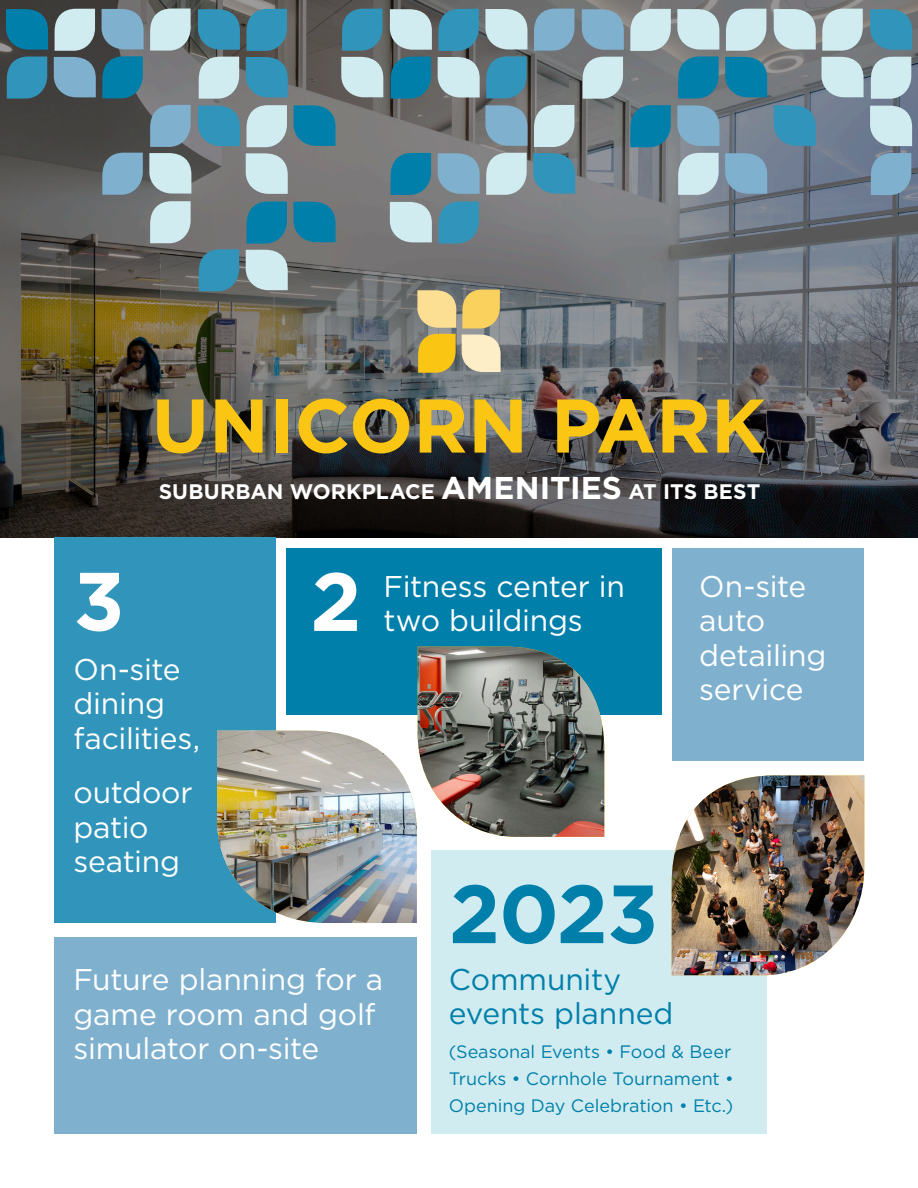
<style>
.page{position:relative;width:918px;height:1188px;background:#fff}
.page>*{position:absolute;margin:0;border:0;box-sizing:border-box;transform-origin:0 0}
.t1{font:700 82.35px "Gotham";color:#007faa}
.t2{font:700 82.35px "Gotham";color:#fff}
.t3{font:700 75.9px "Gotham";color:#fac613}
.t4{font:30px/34.5px "Gotham";letter-spacing:-.01em;color:#fff}
.t5{font:30px "Gotham";letter-spacing:-.005em;color:#007faa}
.t6{font:700 21px "Gotham";letter-spacing:.005em;color:#fff}
.t7{font:18px/27px "Gotham";color:#007faa}
.s1{font-size:31.5px}
</style>
<div class="page">
<div style="left:673px;top:548px;width:191px;height:213px;background:#7fb1cf"></div>
<div style="left:431px;top:850px;width:335px;height:284px;background:#d1ecf0"></div>
<svg style="left:0;top:0;width:918px;height:538px;background:#5c5c5b"></svg>
<svg style="left:150px;top:9px;width:41px;height:42px;background:#c1d9dc"></svg>
<svg style="left:822px;top:9px;width:41px;height:42px;background:#c5dce0"></svg>
<svg style="left:534px;top:105px;width:40px;height:42px;background:#c7dfe2"></svg>
<svg style="left:150px;top:201px;width:41px;height:42px;background:#c5dcdf"></svg>
<svg style="left:726px;top:9px;width:40px;height:42px;background:#c7dee2"></svg>
<svg style="left:55px;top:9px;width:40px;height:42px;background:#c0d8db"></svg>
<svg style="left:630px;top:9px;width:41px;height:42px;background:#c7dee1"></svg>
<svg style="left:246px;top:105px;width:41px;height:42px;background:#c6dde0"></svg>
<svg style="left:486px;top:153px;width:41px;height:42px;background:#c7dee2"></svg>
<svg style="left:678px;top:153px;width:41px;height:42px;background:#c6dfe4"></svg>
<svg style="left:199px;top:57px;width:40px;height:42px;background:#c6dee1"></svg>
<svg style="left:583px;top:57px;width:40px;height:42px;background:#c6dee2"></svg>
<svg style="left:871px;top:57px;width:40px;height:42px;background:#c5dee3"></svg>
<svg style="left:822px;top:57px;width:42px;height:40px;background:#c5dee3"></svg>
<svg style="left:149px;top:153px;width:42px;height:41px;background:#c1d9dc"></svg>
<svg style="left:341px;top:57px;width:42px;height:40px;background:#c4dcdf"></svg>
<svg style="left:438px;top:57px;width:42px;height:40px;background:#c5dce0"></svg>
<svg style="left:246px;top:153px;width:42px;height:41px;background:#c5dde0"></svg>
<svg style="left:246px;top:250px;width:42px;height:40px;background:#c6dde0"></svg>
<svg style="left:485px;top:9px;width:42px;height:40px;background:#c4dcdf"></svg>
<svg style="left:774px;top:9px;width:42px;height:41px;background:#c6dde0"></svg>
<svg style="left:677px;top:9px;width:42px;height:41px;background:#c6dde0"></svg>
<svg style="left:390px;top:9px;width:42px;height:41px;background:#c0d7da"></svg>
<svg style="left:390px;top:202px;width:42px;height:40px;background:#c7dfe2"></svg>
<svg style="left:870px;top:106px;width:42px;height:40px;background:#c5dfe5"></svg>
<svg style="left:630px;top:105px;width:41px;height:42px;background:#0e7da3"></svg>
<svg style="left:246px;top:202px;width:41px;height:42px;background:#0f7da2"></svg>
<svg style="left:102px;top:56px;width:41px;height:42px;background:#0b799f"></svg>
<svg style="left:678px;top:56px;width:41px;height:43px;background:#127ea3"></svg>
<svg style="left:391px;top:57px;width:40px;height:42px;background:#0a7aa0"></svg>
<svg style="left:391px;top:153px;width:40px;height:42px;background:#0d7ea5"></svg>
<svg style="left:725px;top:57px;width:42px;height:40px;background:#0e7ea5"></svg>
<svg style="left:294px;top:105px;width:42px;height:41px;background:#107ea3"></svg>
<svg style="left:294px;top:202px;width:42px;height:40px;background:#0d7da3"></svg>
<svg style="left:6px;top:9px;width:42px;height:41px;background:#08779d"></svg>
<svg style="left:342px;top:9px;width:41px;height:42px;background:#378dad"></svg>
<svg style="left:438px;top:9px;width:41px;height:42px;background:#368cad"></svg>
<svg style="left:438px;top:202px;width:41px;height:42px;background:#3a90b1"></svg>
<svg style="left:246px;top:9px;width:41px;height:42px;background:#388eae"></svg>
<svg style="left:486px;top:56px;width:41px;height:42px;background:#388eaf"></svg>
<svg style="left:7px;top:57px;width:40px;height:42px;background:#328aab"></svg>
<svg style="left:199px;top:249px;width:40px;height:42px;background:#368eaf"></svg>
<svg style="left:533px;top:153px;width:42px;height:41px;background:#3a90b2"></svg>
<svg style="left:246px;top:57px;width:42px;height:41px;background:#398faf"></svg>
<svg style="left:917px;top:57px;width:1px;height:41px"></svg>
<svg style="left:917px;top:153px;width:1px;height:41px"></svg>
<svg style="left:774px;top:105px;width:42px;height:41px;background:#3991b4"></svg>
<svg style="left:198px;top:9px;width:42px;height:41px;background:#358bac"></svg>
<svg style="left:870px;top:9px;width:42px;height:41px;background:#3990b1"></svg>
<svg style="left:198px;top:106px;width:42px;height:40px;background:#3991b3"></svg>
<svg style="left:534px;top:9px;width:40px;height:42px;background:#7da9c4"></svg>
<svg style="left:150px;top:105px;width:41px;height:42px;background:#7da9c3"></svg>
<svg style="left:102px;top:153px;width:41px;height:42px;background:#7aa5bf"></svg>
<svg style="left:871px;top:153px;width:40px;height:42px;background:#7dabc7"></svg>
<svg style="left:725px;top:153px;width:42px;height:41px;background:#7daac6"></svg>
<svg style="left:54px;top:57px;width:42px;height:40px;background:#78a4be"></svg>
<svg style="left:438px;top:153px;width:42px;height:41px;background:#7faac4"></svg>
<svg style="left:102px;top:9px;width:42px;height:40px;background:#7aa6c1"></svg>
<svg style="left:485px;top:105px;width:42px;height:41px;background:#7ea9c3"></svg>
<svg style="left:677px;top:105px;width:42px;height:41px;background:#7eaac5"></svg>
<svg style="left:582px;top:9px;width:42px;height:41px;background:#7ea9c4"></svg>
<svg style="left:462px;top:290px;width:38px;height:38px"></svg>
<svg style="left:418px;top:334px;width:38px;height:39px"></svg>
<svg style="left:462px;top:335px;width:39px;height:37px"></svg>
<svg style="left:417px;top:290px;width:39px;height:38px"></svg>
<div style="left:54px;top:538px;width:221px;height:385px;background:#3194ba"></div>
<div style="left:286px;top:548px;width:376px;height:167px;background:#007faa"></div>
<img style="left:217px;top:647px;width:201px;height:276px">
<img style="left:418px;top:647px;width:186px;height:190px">
<img style="left:672px;top:775px;width:192px;height:200px">
<div style="left:54px;top:937px;width:363px;height:197px;background:#7fb1cf"></div>
<p class="t3" style="left:152px;top:375px;width:616px">UNICORN PARK</p>
<p class="t6" style="left:159px;top:477px;width:603px">SUBURBAN WORKPLACE <span class="s1">AMENITIES</span> AT ITS BEST</p>
<p class="t2" style="left:74px;top:547px;width:53px">3</p>
<p class="t4" style="left:74px;top:651px;width:108px">On-site</p>
<p class="t4" style="left:74px;top:686px;width:93px">dining</p>
<p class="t4" style="left:74px;top:720px;width:128px">facilities,</p>
<p class="t4" style="left:74px;top:775px;width:121px">outdoor</p>
<p class="t4" style="left:74px;top:809px;width:77px">patio</p>
<p class="t4" style="left:74px;top:844px;width:108px">seating</p>
<p class="t2" style="left:310px;top:547px;width:53px">2</p>
<p class="t4" style="left:384px;top:568px;width:243px">Fitness center in</p>
<p class="t4" style="left:384px;top:603px;width:201px">two buildings</p>
<p class="t4" style="left:699px;top:568px;width:108px">On-site</p>
<p class="t4" style="left:699px;top:603px;width:67px">auto</p>
<p class="t4" style="left:699px;top:637px;width:129px">detailing</p>
<p class="t4" style="left:699px;top:672px;width:106px">service</p>
<p class="t4" style="left:74px;top:962px;width:311px">Future planning for a game room and golf simulator on-site</p>
<p class="t1" style="left:449px;top:859px;width:211px">2023</p>
<p class="t5" style="left:449px;top:960px;width:174px">Community</p>
<p class="t5" style="left:449px;top:994px;width:226px">events planned</p>
<p class="t7" style="left:449px;top:1038px;width:287px">(Seasonal Events • Food &amp; Beer<br>Trucks • Cornhole Tournament •<br>Opening Day Celebration • Etc.)</p>
</div>
